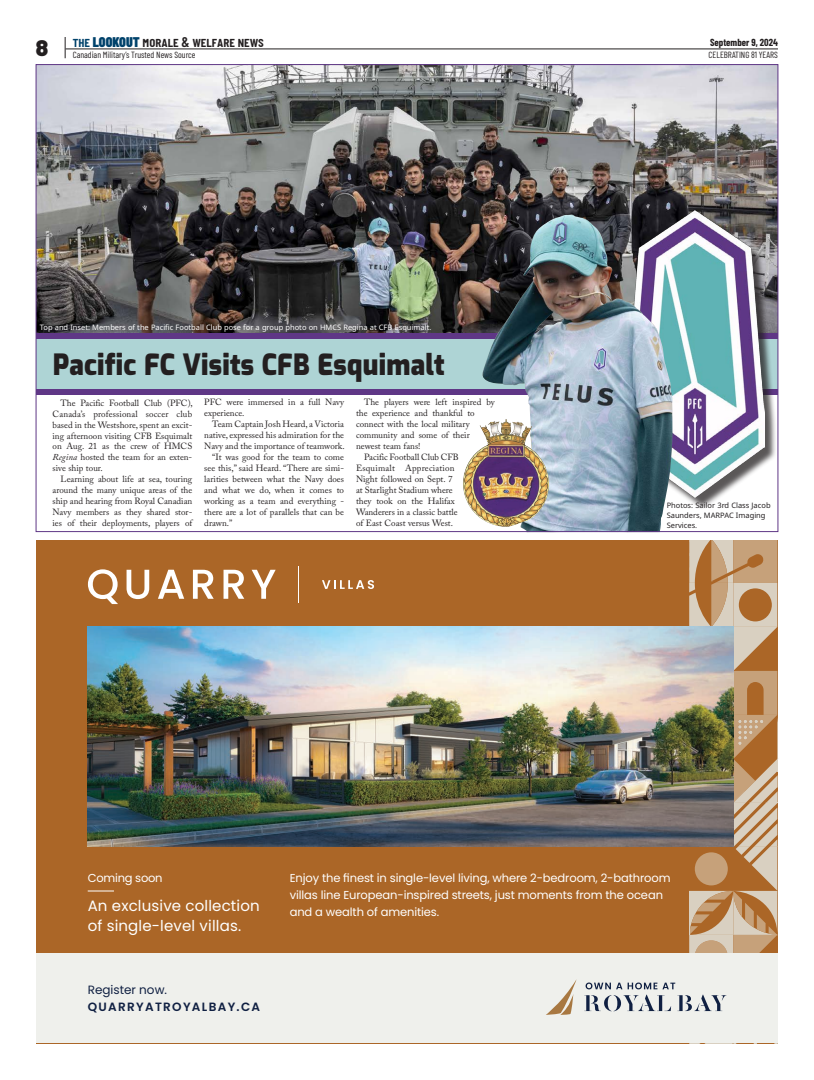
<style>
.page{position:relative;width:814px;height:1080px;background:#fff}
.page>*{position:absolute;margin:0;border:0;box-sizing:border-box;transform-origin:0 0}
.t1{font:900 29px "Exo";letter-spacing:.01em;color:#231f20;scale:.9 1}
.t2{font:15px/20px "Poppins";letter-spacing:.01em;color:#fff}
.t3{font:600 14px "Barlow Condensed";color:#231f20}
.t4{font:600 12px/17px "Poppins";letter-spacing:.11em;color:#102042}
.t5{font:11.5px/17px "Poppins";letter-spacing:-.01em;color:#fff}
.t6{font:700 10px "Barlow Condensed";color:#231f20}
.t7{font:9px "Adobe Caslon Pro";color:#231f20}
.t8{font:9px "Barlow Condensed";color:#231f20}
.t9{font:9px "Adobe Caslon Pro";letter-spacing:.025em;color:#231f20}
.t10{font:7.5px "BC Sans";color:#fff}
.t11{font:7.5px/10px "BC Sans";color:#231f20}
.s1{font-family:"Barlow";font-weight:900;font-size:22.4px}
.s2{color:#00426b}
.s3{font-weight:900;color:#00426b}
.s4{font-style:italic}
.s5{font-weight:400}
</style>
<div class="page">
<hr style="left:66px;top:49px;width:712px;height:1px;background:#231f20">
<svg style="left:65px;top:37px;width:1px;height:21px"></svg>
<img style="left:38px;top:66px;width:738px;height:268px">
<div style="left:36px;top:540px;width:741px;height:503px;background:#ab6627"></div>
<div style="left:36px;top:953px;width:741px;height:90px;background:#eff0ec"></div>
<svg style="left:546px;top:980px;width:30px;height:35px"></svg>
<svg style="left:88px;top:569px;width:30px;height:35px"></svg>
<svg style="left:126px;top:570px;width:23px;height:29px"></svg>
<svg style="left:158px;top:570px;width:26px;height:29px"></svg>
<svg style="left:193px;top:570px;width:21px;height:29px"></svg>
<svg style="left:223px;top:570px;width:21px;height:29px"></svg>
<svg style="left:252px;top:570px;width:24px;height:29px"></svg>
<svg style="left:322px;top:580px;width:52px;height:9px"></svg>
<hr style="left:298px;top:567px;width:1px;height:36px;background:#fff">
<img style="left:88px;top:627px;width:496px;height:220px">
<svg style="left:88px;top:891px;width:26px;height:1px"></svg>
<img style="left:584px;top:540px;width:194px;height:504px">
<div style="left:36px;top:334px;width:742px;height:55px;background:#aed4d5"></div>
<div style="left:36px;top:334px;width:742px;height:5px;background:#5f3786"></div>
<div style="left:36px;top:389px;width:742px;height:5px;background:#5f3786"></div>
<div style="left:627px;top:213px;width:150px;height:297px;background:#231f20;opacity:.75"></div>
<img style="left:626px;top:211px;width:138px;height:287px">
<img style="left:482px;top:215px;width:190px;height:315px">
<img style="left:463px;top:419px;width:87px;height:108px">
<p class="t3" style="left:36px;top:32px;width:229px"><span class="s1">8</span> <span class="s2">THE</span> <span class="s3">LOOKOuT</span> MORALE &amp; WELFARE NEWS</p>
<p class="t6" style="left:710px;top:35px;width:69px">September 9, 2024</p>
<p class="t8" style="left:73px;top:48px;width:124px">Canadian Military’s Trusted News Source</p>
<p class="t8" style="left:708px;top:48px;width:71px">CELEBRATING 81 YEARS</p>
<p class="t10" style="left:40px;top:322px;width:393px">Top and Inset: Members of the Pacific Football Club pose for a group photo on HMCS Regina at CFB Esquimalt.</p>
<p class="t1" style="left:53px;top:343px;width:437px">Pacific FC Visits CFB Esquimalt</p>
<p class="t7" style="left:61px;top:397px;width:134px">The Pacific Football Club (PFC),</p>
<p class="t7" style="left:53px;top:408px;width:141px">Canada’s professional soccer club</p>
<p class="t7" style="left:53px;top:419px;width:141px">based in the Westshore, spent an excit-</p>
<p class="t7" style="left:53px;top:430px;width:141px">ing afternoon visiting CFB Esquimalt</p>
<p class="t7" style="left:53px;top:441px;width:141px">on Aug. 21 as the crew of HMCS</p>
<p class="t7" style="left:53px;top:452px;width:141px"><span class="s4">Regina</span> hosted the team for an exten-</p>
<p class="t7" style="left:53px;top:463px;width:52px">sive ship tour.</p>
<p class="t7" style="left:61px;top:474px;width:133px">Learning about life at sea, touring</p>
<p class="t7" style="left:53px;top:485px;width:141px">around the many unique areas of the</p>
<p class="t7" style="left:53px;top:496px;width:141px">ship and hearing from Royal Canadian</p>
<p class="t7" style="left:53px;top:507px;width:141px">Navy members as they shared stor-</p>
<p class="t7" style="left:53px;top:518px;width:141px">ies of their deployments, players of</p>
<p class="t7" style="left:204px;top:397px;width:141px">PFC were immersed in a full Navy</p>
<p class="t7" style="left:204px;top:408px;width:42px">experience.</p>
<p class="t7" style="left:212px;top:419px;width:133px">Team Captain Josh Heard, a Victoria</p>
<p class="t7" style="left:204px;top:430px;width:141px">native, expressed his admiration for the</p>
<p class="t7" style="left:204px;top:441px;width:142px">Navy and the importance of teamwork.</p>
<p class="t7" style="left:212px;top:452px;width:133px">“It was good for the team to come</p>
<p class="t7" style="left:204px;top:463px;width:141px">see this,” said Heard. “There are simi-</p>
<p class="t7" style="left:204px;top:474px;width:141px">larities between what the Navy does</p>
<p class="t7" style="left:204px;top:485px;width:141px">and what we do, when it comes to</p>
<p class="t7" style="left:204px;top:496px;width:141px">working as a team and everything -</p>
<p class="t7" style="left:204px;top:507px;width:141px">there are a lot of parallels that can be</p>
<p class="t7" style="left:204px;top:518px;width:30px">drawn.”</p>
<p class="t7" style="left:364px;top:397px;width:132px">The players were left inspired by</p>
<p class="t7" style="left:356px;top:408px;width:120px">the experience and thankful to</p>
<p class="t7" style="left:356px;top:419px;width:115px">connect with the local military</p>
<p class="t7" style="left:356px;top:430px;width:115px">community and some of their</p>
<p class="t7" style="left:356px;top:441px;width:66px">newest team fans!</p>
<p class="t7" style="left:364px;top:452px;width:96px">Pacific Football Club CFB</p>
<p class="t9" style="left:356px;top:463px;width:100px">Esquimalt Appreciation</p>
<p class="t7" style="left:356px;top:474px;width:98px">Night followed on Sept. 7</p>
<p class="t7" style="left:356px;top:485px;width:98px">at Starlight Stadium where</p>
<p class="t7" style="left:356px;top:496px;width:100px">they took on the Halifax</p>
<p class="t7" style="left:356px;top:507px;width:103px">Wanderers in a classic battle</p>
<p class="t7" style="left:356px;top:518px;width:99px">of East Coast versus West.</p>
<p class="t11" style="left:666px;top:500px;width:105px">Photos: Sailor 3rd Class Jacob<br>Saunders, MARPAC Imaging<br>Services.</p>
<p class="t5" style="left:88px;top:870px;width:76px">Coming soon</p>
<p class="t2" style="left:88px;top:896px;width:173px">An exclusive collection of single-level villas.</p>
<p class="t4" style="left:88px;top:981px;width:174px"><span class="s5">Register now.<br></span>QUARRYATROYALBAY.CA</p>
<p class="t5" style="left:290px;top:870px;width:382px">Enjoy the finest in single-level living, where 2-bedroom, 2-bathroom villas line European-inspired streets, just moments from the ocean and a wealth of amenities.</p>
</div>
